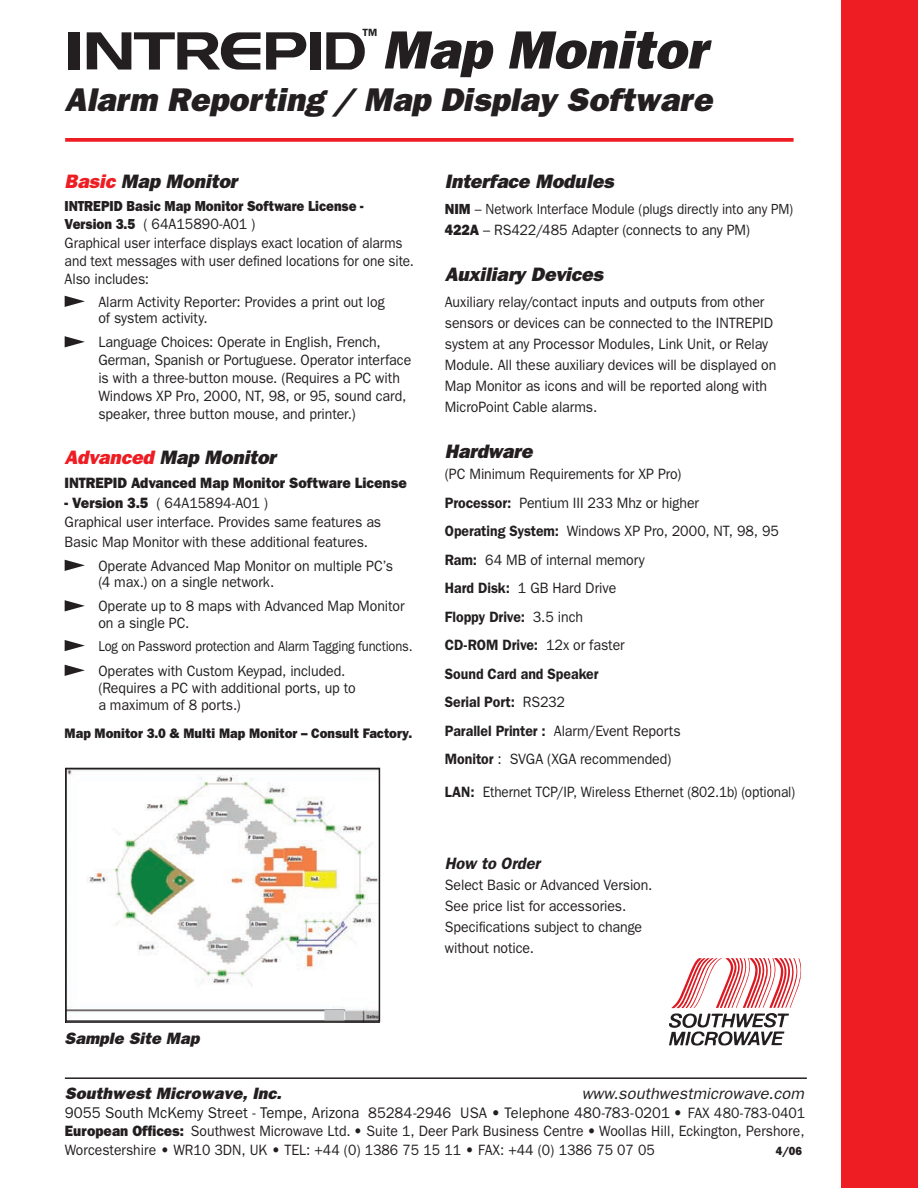
<style>
.page{position:relative;width:918px;height:1188px;background:#fff}
.page>*{position:absolute;margin:0;border:0;box-sizing:border-box;transform-origin:0 0}
.t1{font:italic 800 54px "Franklin Gothic";color:#231f20}
.t2{font:italic 800 33px "Franklin Gothic";color:#231f20}
.t3{font:italic 800 19.5px "Franklin Gothic";letter-spacing:-.01em;color:#231f20}
.t4{font:italic 800 16.5px "Franklin Gothic";color:#231f20}
.t5{font:italic 600 16.5px "Franklin Gothic";letter-spacing:-.01em;color:#231f20}
.t6{font:italic 16.2px "Franklin Gothic";color:#231f20}
.t7{font:15.6px "Franklin Gothic";color:#231f20;scale:.96 1}
.t8{font:15px/28.5px "Franklin Gothic";letter-spacing:-.005em;color:#231f20;scale:.94 1}
.t9{font:15px/18.8px "Franklin Gothic";letter-spacing:-.005em;color:#231f20;scale:.93 1}
.t10{font:15px "Franklin Gothic";letter-spacing:-.005em;color:#231f20;scale:.9 1}
.t11{font:800 15px "Franklin Gothic";color:#231f20;scale:.94 1}
.t12{font:14.7px "Franklin Gothic";letter-spacing:-.005em;color:#231f20;scale:.94 1}
.t13{font:800 14.55px "Franklin Gothic";color:#231f20;scale:.9 1}
.t14{font:14.4px "Franklin Gothic";letter-spacing:-.01em;color:#231f20;scale:.9 1}
.t15{font:800 13.8px "Franklin Gothic";letter-spacing:.005em;color:#231f20;scale:.94 1}
.t16{font:800 11.85px "Franklin Gothic";color:#231f20;scale:.93 1}
.t17{font:600 10.5px "Franklin Gothic";color:#231f20}
.s1{color:#ee1d23}
.s2{font-weight:800;font-size:14.55px}
.s3{font-weight:800}
.s4{font-weight:600}
.s5{font-size:15.45px}
.s6{font-size:15.3px}
.s7{font-size:15px}
</style>
<div class="page">
<img style="left:68px;top:771px;width:309px;height:248px">
<svg style="left:65px;top:138px;width:729px;height:4px;fill:#ee1d23"></svg>
<div style="left:69px;top:32px;width:11px;height:38px;background:#231f20"></div>
<div style="left:310px;top:32px;width:10px;height:38px;background:#231f20"></div>
<svg style="left:326px;top:32px;width:39px;height:38px"></svg>
<svg style="left:87px;top:32px;width:219px;height:38px"></svg>
<svg style="left:65px;top:296px;width:20px;height:11px"></svg>
<svg style="left:65px;top:336px;width:20px;height:11px"></svg>
<svg style="left:65px;top:560px;width:20px;height:11px"></svg>
<svg style="left:65px;top:600px;width:20px;height:11px"></svg>
<svg style="left:65px;top:640px;width:20px;height:11px"></svg>
<svg style="left:65px;top:665px;width:20px;height:11px"></svg>
<div style="left:65px;top:768px;width:315px;height:254px;border:2px solid #231f20"></div>
<div style="left:325px;top:1010px;width:19px;height:10px;background:#c7c8ca"></div>
<hr style="left:65px;top:1077px;width:742px;height:2px;background:#231f20">
<svg style="left:670px;top:960px;width:130px;height:84px"></svg>
<div style="left:668px;top:958px;width:134px;height:88px;border:1px solid #fff"></div>
<div style="left:842px;top:0;width:76px;height:1188px;background:#ee1d23"></div>
<p class="t17" style="left:363px;top:26px;width:16px">TM</p>
<h1 class="t1" style="left:382px;top:18px;width:327px">Map Monitor</h1>
<h2 class="t2" style="left:65px;top:80px;width:649px">Alarm Reporting / Map Display Software</h2>
<h3 class="t3" style="left:65px;top:170px;width:174px"><span class="s1">Basic</span> Map Monitor</h3>
<p class="t13" style="left:65px;top:197px;width:334px">INTREPID Basic Map Monitor Software License -</p>
<p class="t8" style="left:65px;top:214px;width:373px;line-height:18.5px"><span class="s2">Version 3.5</span> ( 64A15890-A01 )<br>Graphical user interface displays exact location of alarms and text messages with user defined locations for one site.<br>Also includes:</p>
<p class="t8" style="left:98px;top:293px;width:306px;line-height:16.5px">Alarm Activity Reporter: Provides a print out log of system activity.</p>
<p class="t8" style="left:98px;top:333px;width:334px;line-height:18px">Language Choices: Operate in English, French, German, Spanish or Portuguese. Operator interface is with a three-button mouse. (Requires a PC with Windows XP Pro, 2000, NT, 98, or 95, sound card, speaker, three button mouse, and printer.)</p>
<h3 class="t3" style="left:65px;top:446px;width:213px"><span class="s1">Advanced</span> Map Monitor</h3>
<p class="t11" style="left:65px;top:474px;width:366px">INTREPID Advanced Map Monitor Software License</p>
<p class="t8" style="left:65px;top:493px;width:338px;line-height:19.5px"><span class="s3">- Version 3.5</span> ( 64A15894-A01 )<br>Graphical user interface. Provides same features as<br>Basic Map Monitor with these additional features.</p>
<p class="t8" style="left:98px;top:557px;width:315px;line-height:16.5px">Operate Advanced Map Monitor on multiple PC’s (4 max.) on a single network.</p>
<p class="t8" style="left:98px;top:598px;width:327px;line-height:16.5px">Operate up to 8 maps with Advanced Map Monitor on a single PC.</p>
<p class="t14" style="left:98px;top:638px;width:351px">Log on Password protection and Alarm Tagging functions.</p>
<p class="t8" style="left:98px;top:662px;width:275px;line-height:17.2px">Operates with Custom Keypad, included. (Requires a PC with additional ports, up to a maximum of 8 ports.)</p>
<p class="t15" style="left:65px;top:725px;width:371px">Map Monitor 3.0 &amp; Multi Map Monitor – Consult Factory.</p>
<p class="t4" style="left:65px;top:1029px;width:136px">Sample Site Map</p>
<h3 class="t3" style="left:445px;top:170px;width:170px">Interface Modules</h3>
<p class="t12" style="left:445px;top:201px;width:372px"><span class="s3">NIM</span> – Network Interface Module (plugs directly into any PM)</p>
<p class="t8" style="left:445px;top:215px;width:326px"><span class="s3">422A</span> – RS422/485 Adapter (connects to any PM)</p>
<h3 class="t3" style="left:445px;top:263px;width:160px">Auxiliary Devices</h3>
<p class="t8" style="left:445px;top:291px;width:354px;line-height:21px">Auxiliary relay/contact inputs and outputs from other sensors or devices can be connected to the INTREPID system at any Processor Modules, Link Unit, or Relay Module. All these auxiliary devices will be displayed on Map Monitor as icons and will be reported along with MicroPoint Cable alarms.</p>
<h3 class="t3" style="left:445px;top:440px;width:89px">Hardware</h3>
<p class="t8" style="left:445px;top:460px;width:357px">(PC Minimum Requirements for XP Pro)<br><span class="s4">Processor:</span> Pentium III 233 Mhz or higher<br><span class="s4">Operating System:</span> Windows XP Pro, 2000, NT, 98, 95<br><span class="s4">Ram:</span> 64 MB of internal memory<br><span class="s4">Hard Disk:</span> 1 GB Hard Drive<br><span class="s4">Floppy Drive:</span> 3.5 inch<br><span class="s4">CD-ROM Drive:</span> 12x or faster<br><span class="s4">Sound Card and Speaker<br>Serial Port:</span> RS232<br><span class="s4">Parallel Printer :</span> Alarm/Event Reports<br><span class="s4">Monitor</span> : SVGA (XGA recommended)</p>
<p class="t10" style="left:445px;top:784px;width:391px"><span class="s4">LAN:</span> Ethernet TCP/IP, Wireless Ethernet (802.1b) (optional)</p>
<p class="t5" style="left:445px;top:854px;width:97px">How to Order</p>
<p class="t8" style="left:445px;top:875px;width:222px;line-height:21px">Select Basic or Advanced Version.<br>See price list for accessories.<br>Specifications subject to change without notice.</p>
<p class="t4" style="left:65px;top:1083px;width:218px">Southwest Microwave, Inc.</p>
<p class="t6" style="left:582px;top:1084px;width:224px">www.southwestmicrowave.com</p>
<p class="t7" style="left:65px;top:1103px;width:773px">9055 South McKemy Street <span class="s5">-</span> Tempe, Arizona <span class="s6">85284-2946 USA • Telephone</span> <span class="s5">480-783-0201</span> <span class="s6">•</span> <span class="s7">FAX 480-783-0401</span></p>
<p class="t9" style="left:65px;top:1122px;width:797px"><span class="s3">European Offices:</span> Southwest Microwave Ltd. • Suite 1, Deer Park Business Centre • Woollas Hill, Eckington, Pershore,<br>Worcestershire • WR10 3DN, UK • TEL: +44 (0) 1386 75 15 11 • FAX: +44 (0) 1386 75 07 05</p>
<p class="t16" style="left:776px;top:1144px;width:30px">4/06</p>
</div>
